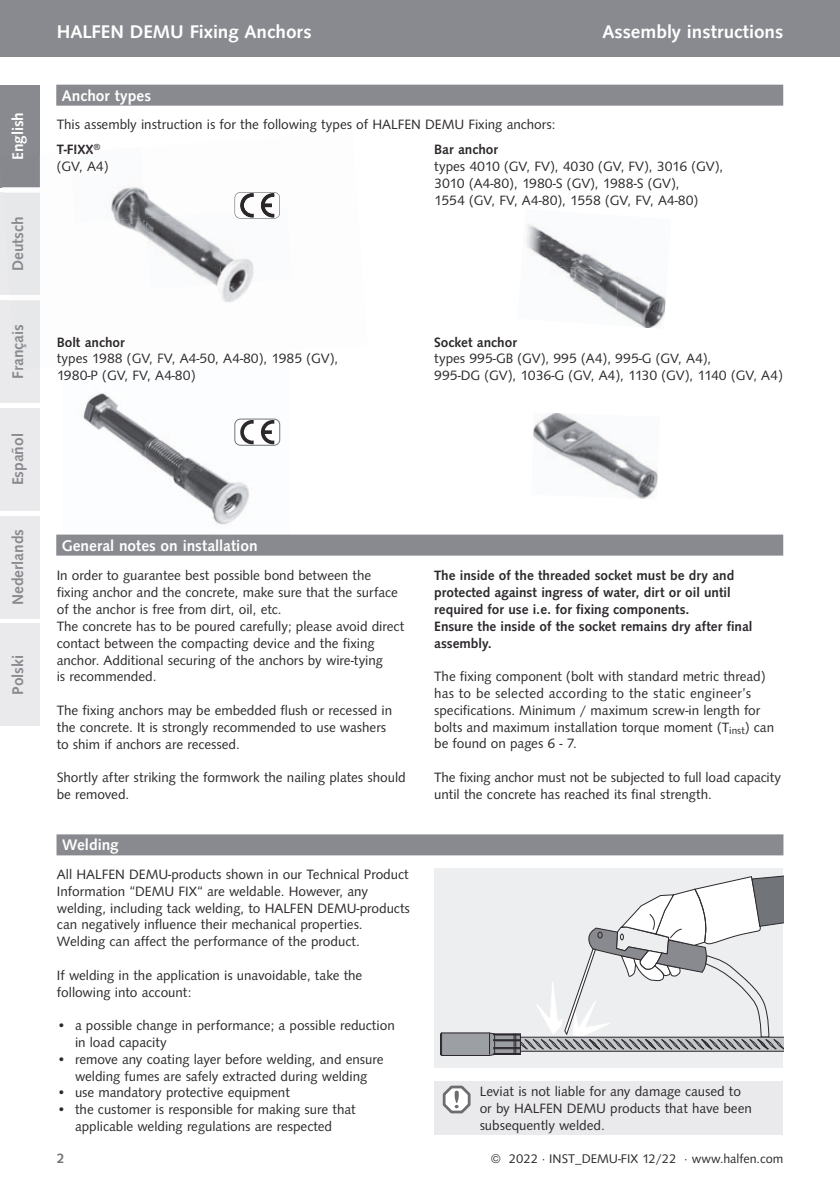
<style>
.page{position:relative;width:840px;height:1191px;background:#fff}
.page>*{position:absolute;margin:0;border:0;box-sizing:border-box;transform-origin:0 0}
.t1{font:500 19px "Syntax TOT";color:#fff}
.t2{font:500 16px "Syntax TOT";color:#fff}
.t3{font:500 16px "Syntax TOT";color:#888a8f}
.t4{font:14px/16.8px "Syntax TOT";color:#2c282c}
.t5{font:500 14px/16.8px "Syntax TOT";color:#2c282c}
.t6{font:500 14px "Syntax TOT";color:#717478}
.t7{font:13px "Syntax TOT";color:#2c282c}
.s1{font-weight:500}
</style>
<div class="page">
<div style="left:0;top:0;width:839px;height:57px;background:#888a8f"></div>
<div style="left:0;top:193px;width:40px;height:102px;background:#eaeaec"></div>
<div style="left:0;top:85px;width:40px;height:102px;background:#888a8f"></div>
<div style="left:0;top:300px;width:40px;height:103px;background:#eaeaec"></div>
<div style="left:0;top:516px;width:40px;height:102px;background:#eaeaec"></div>
<div style="left:0;top:624px;width:40px;height:102px;background:#eaeaec"></div>
<div style="left:0;top:408px;width:40px;height:102px;background:#eaeaec"></div>
<div style="left:434px;top:868px;width:348px;height:199px;background:#edeeef"></div>
<svg style="left:440px;top:875px;width:342px;height:181px"></svg>
<img style="left:83px;top:393px;width:198px;height:132px">
<img style="left:526px;top:224px;width:77px;height:40px">
<img style="left:618px;top:271px;width:48px;height:57px">
<img style="left:553px;top:264px;width:65px;height:48px">
<img style="left:533px;top:413px;width:125px;height:86px">
<div style="left:235px;top:419px;width:44px;height:26px;background:#fff;border-radius:6px"></div>
<svg style="left:261px;top:421px;width:13px;height:22px"></svg>
<svg style="left:240px;top:421px;width:13px;height:22px"></svg>
<div style="left:234px;top:419px;width:46px;height:26px;border:1px solid #717478;border-radius:6px"></div>
<div style="left:56px;top:534px;width:726px;height:21px;background:#888a8f"></div>
<div style="left:56px;top:85px;width:726px;height:21px;background:#888a8f"></div>
<div style="left:56px;top:834px;width:727px;height:21px;background:#888a8f"></div>
<div style="left:434px;top:1081px;width:348px;height:53px;background:#eaeaec"></div>
<svg style="left:442px;top:1085px;width:28px;height:28px"></svg>
<img style="left:2px;top:187px;width:38px;height:6px">
<img style="left:111px;top:187px;width:30px;height:31px">
<img style="left:141px;top:189px;width:27px;height:29px">
<img style="left:114px;top:218px;width:32px;height:19px">
<img style="left:146px;top:213px;width:70px;height:71px">
<img style="left:216px;top:245px;width:38px;height:39px">
<img style="left:221px;top:279px;width:33px;height:23px">
<img style="left:234px;top:192px;width:46px;height:27px">
<p class="t2" style="left:12px;top:160px;width:49px;rotate:-90deg">English</p>
<p class="t3" style="left:12px;top:271px;width:56px;rotate:-90deg">Deutsch</p>
<p class="t3" style="left:12px;top:379px;width:56px;rotate:-90deg">Français</p>
<p class="t3" style="left:12px;top:485px;width:54px;rotate:-90deg">Español</p>
<p class="t3" style="left:12px;top:605px;width:78px;rotate:-90deg">Nederlands</p>
<p class="t3" style="left:12px;top:694px;width:41px;rotate:-90deg">Polski</p>
<h1 class="t1" style="left:57px;top:25px;width:256px">HALFEN DEMU Fixing Anchors</h1>
<h1 class="t1" style="left:602px;top:25px;width:182px">Assembly instructions</h1>
<p class="t2" style="left:62px;top:89px;width:90px">Anchor types</p>
<p class="t4" style="left:57px;top:117px;width:500px">This assembly instruction is for the following types of HALFEN DEMU Fixing anchors:</p>
<p class="t4" style="left:57px;top:143px;width:53px"><span class="s1">T-FIXX</span><sup>® </sup>(GV, A4)</p>
<p class="t5" style="left:57px;top:335px;width:70px">Bolt anchor</p>
<p class="t4" style="left:57px;top:351px;width:203px">types 1988 (GV FV A4 50 A4 80</p>
<p class="t4" style="left:149px;top:351px;width:5px">,</p>
<p class="t4" style="left:172px;top:351px;width:5px">,</p>
<p class="t4" style="left:196px;top:351px;width:24px">- ,</p>
<p class="t4" style="left:240px;top:351px;width:100px">- ), 1985 (GV),</p>
<p class="t4" style="left:57px;top:368px;width:140px">1980-P (GV, FV, A4-80)</p>
<p class="t5" style="left:434px;top:143px;width:65px">Bar anchor</p>
<p class="t4" style="left:434px;top:159px;width:290px">types 4010 (GV, FV), 4030 (GV, FV), 3016 (GV),<br>3010 (A4-80), 1980-S (GV), 1988-S (GV),<br>1554 (GV, FV, A4-80), 1558 (GV, FV, A4-80)</p>
<p class="t5" style="left:434px;top:335px;width:84px">Socket anchor</p>
<p class="t4" style="left:434px;top:351px;width:350px">types 995-GB (GV), 995 (A4), 995-G (GV, A4),<br>995-DG (GV), 1036-G (GV, A4), 1130 (GV), 1140 (GV, A4)</p>
<p class="t2" style="left:62px;top:539px;width:197px">General notes on installation</p>
<p class="t4" style="left:57px;top:568px;width:349px">In order to guarantee best possible bond between the fixing anchor and the concrete, make sure that the surface of the anchor is free from dirt, oil, etc.<br>The concrete has to be poured carefully; please avoid direct contact between the compacting device and the fixing anchor. Additional securing of the anchors by wire-tying<br>is recommended.</p>
<p class="t4" style="left:57px;top:703px;width:336px">The fixing anchors may be embedded flush or recessed in the concrete. It is strongly recommended to use washers to shim if anchors are recessed.</p>
<p class="t4" style="left:57px;top:770px;width:350px">Shortly after striking the formwork the nailing plates should be removed.</p>
<p class="t2" style="left:62px;top:838px;width:58px">Welding</p>
<p class="t4" style="left:57px;top:867px;width:354px">All HALFEN DEMU-products shown in our Technical Product Information “DEMU FIX“ are weldable. However, any welding, including tack welding, to HALFEN DEMU-products can negatively influence their mechanical properties.<br>Welding can affect the performance of the product.</p>
<p class="t4" style="left:57px;top:968px;width:307px">If welding in the application is unavoidable, take the following into account:</p>
<p class="t4" style="left:75px;top:1018px;width:321px;text-indent:-18px">• a possible change in performance; a possible reduction in load capacity</p>
<p class="t4" style="left:57px;top:1052px;width:328px;text-align:center">• remove any coating layer before welding, and ensure welding fumes are safely extracted during welding</p>
<p class="t4" style="left:57px;top:1085px;width:234px">• use mandatory protective equipment</p>
<p class="t4" style="left:57px;top:1102px;width:300px;text-align:center">• the customer is responsible for making sure that applicable welding regulations are respected</p>
<p class="t5" style="left:434px;top:568px;width:319px">The inside of the threaded socket must be dry and protected against ingress of water, dirt or oil until required for use i.e. for fixing components.<br>Ensure the inside of the socket remains dry after final assembly.</p>
<p class="t4" style="left:434px;top:669px;width:341px">The fixing component (bolt with standard metric thread) has to be selected according to the static engineer’s specifications. Minimum / maximum screw-in length for bolts and maximum installation torque moment (T<sub>inst</sub>) can be found on pages 6 - 7.</p>
<p class="t4" style="left:434px;top:770px;width:348px">The fixing anchor must not be subjected to full load capacity until the concrete has reached its final strength.</p>
<p class="t4" style="left:479px;top:1084px;width:273px">Leviat is not liable for any damage caused to or by HALFEN DEMU products that have been subsequently welded.</p>
<p class="t6" style="left:57px;top:1152px;width:9px">2</p>
<p class="t7" style="left:490px;top:1153px;width:294px">© 2022 · INST_DEMU-FIX 12/22 · www.halfen.com</p>
</div>
